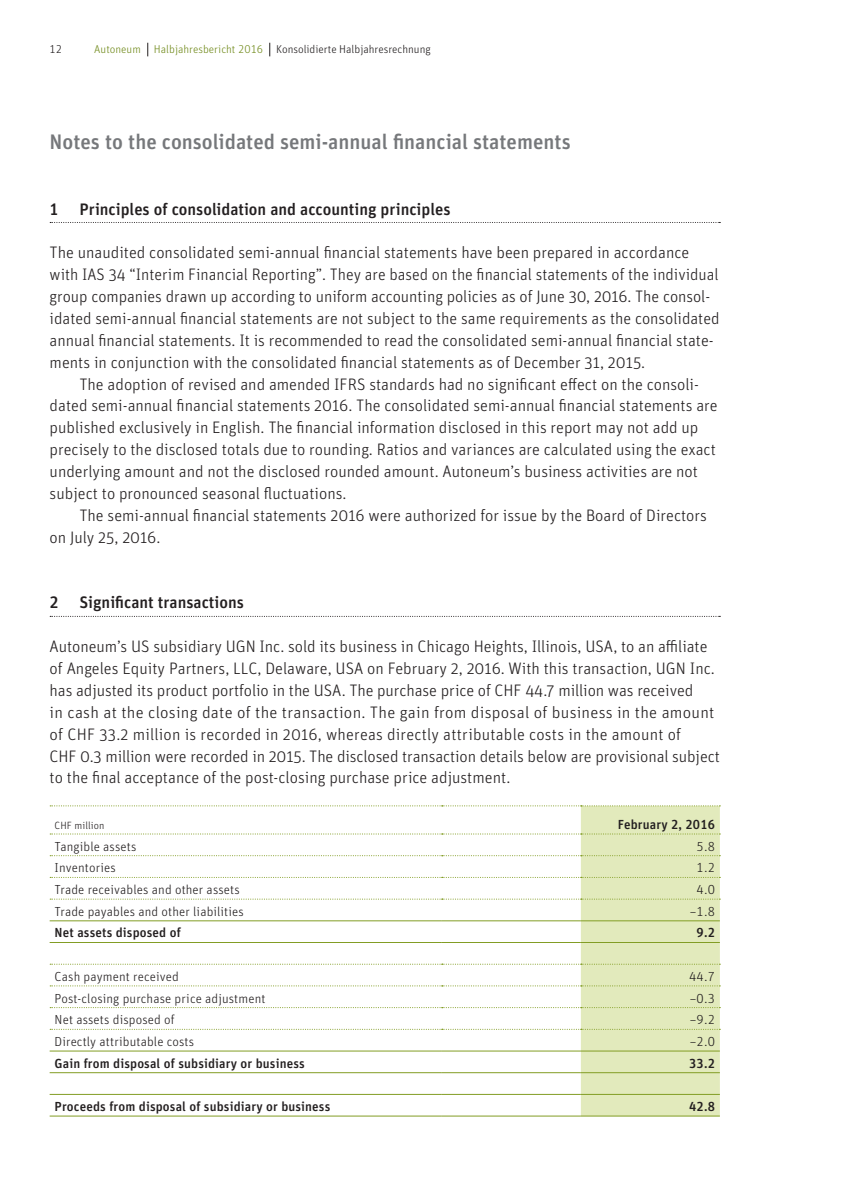
<style>
.page{position:relative;width:844px;height:1191px;background:#fff}
.page>*{position:absolute;margin:0;border:0;box-sizing:border-box;transform-origin:0 0}
.AUT_Titel{font:21px "Autoneum Unit OT Medium";color:#76787b}
.AUT_Notes_Fliesstext{font:16.62px/21.9px "Autoneum Unit OT Light";color:#231f20}
.AUT_Fliesstext_Zwisc{font:16.62px/21.9px "Autoneum Unit OT Light";color:#231f20}
.AUT_Notes_Header{font:16.62px "Autoneum Unit OT Medium";color:#231f20}
.DLINE{font:13.12px "Rieter Unit OT Light";letter-spacing:.01em;color:#231f20}
.LINE_BOLD{font:13.12px "Rieter Unit OT Medium";letter-spacing:.01em;color:#231f20}
.LINE{font:13.12px "Rieter Unit OT Light";letter-spacing:.01em;color:#231f20}
.HEADLINE{font:13.12px "Rieter Unit OT Medium";letter-spacing:.01em;color:#231f20}
.AUT_Rubrikentitel{font:11.38px "Autoneum Unit OT Light";color:#231f20}
.AUT_Seitenzahl{font:11.38px "Autoneum Unit OT Light";color:#231f20}
.HEADLINE-2{font:10.5px "Autoneum Unit OT Light";letter-spacing:.01em;color:#231f20}
.s1{color:#738c1f}
</style>
<div class="page">
<svg style="left:269px;top:43px;width:1px;height:13px"></svg>
<svg style="left:147px;top:43px;width:1px;height:13px"></svg>
<svg style="left:50px;top:222px;width:670px;height:1px"></svg>
<svg style="left:50px;top:616px;width:670px;height:1px"></svg>
<div style="left:580px;top:806px;width:139px;height:309px;background:#e2eabc"></div>
<svg style="left:50px;top:805px;width:670px;height:1px"></svg>
<svg style="left:50px;top:833px;width:670px;height:1px"></svg>
<svg style="left:50px;top:855px;width:670px;height:1px"></svg>
<svg style="left:50px;top:877px;width:670px;height:1px"></svg>
<svg style="left:50px;top:898px;width:670px;height:1px"></svg>
<svg style="left:50px;top:963px;width:670px;height:1px"></svg>
<svg style="left:50px;top:985px;width:670px;height:1px"></svg>
<svg style="left:50px;top:1007px;width:670px;height:1px"></svg>
<svg style="left:50px;top:1028px;width:670px;height:1px"></svg>
<hr style="left:50px;top:920px;width:391px;height:1px;background:#829d24">
<hr style="left:441px;top:920px;width:139px;height:1px;background:#829d24">
<hr style="left:580px;top:920px;width:139px;height:1px;background:#829d24">
<hr style="left:50px;top:942px;width:391px;height:1px;background:#829d24">
<hr style="left:441px;top:942px;width:139px;height:1px;background:#829d24">
<hr style="left:580px;top:942px;width:139px;height:1px;background:#829d24">
<hr style="left:50px;top:1050px;width:391px;height:1px;background:#829d24">
<hr style="left:441px;top:1050px;width:139px;height:1px;background:#829d24">
<hr style="left:580px;top:1050px;width:139px;height:1px;background:#829d24">
<hr style="left:50px;top:1072px;width:391px;height:1px;background:#829d24">
<hr style="left:441px;top:1072px;width:139px;height:1px;background:#829d24">
<hr style="left:580px;top:1072px;width:139px;height:1px;background:#829d24">
<hr style="left:50px;top:1094px;width:391px;height:1px;background:#829d24">
<hr style="left:441px;top:1094px;width:139px;height:1px;background:#829d24">
<hr style="left:580px;top:1094px;width:139px;height:1px;background:#829d24">
<hr style="left:50px;top:1115px;width:391px;height:1px;background:#829d24">
<hr style="left:441px;top:1115px;width:139px;height:1px;background:#829d24">
<hr style="left:580px;top:1115px;width:139px;height:1px;background:#829d24">
<p class="AUT_Seitenzahl" style="left:50px;top:43px;width:14px">12</p>
<p class="AUT_Rubrikentitel" style="left:94px;top:43px;width:338px"><span class="s1">Autoneum Halbjahresbericht 2016</span> Konsolidierte Halbjahresrechnung</p>
<p class="AUT_Titel" style="left:50px;top:128px;width:522px">Notes to the consolidated semi-annual financial statements</p>
<p class="AUT_Notes_Header" style="left:50px;top:198px;width:402px">1 Principles of consolidation and accounting principles</p>
<p class="AUT_Fliesstext_Zwisc" style="left:50px;top:242px;width:671px">The unaudited consolidated semi-annual financial statements have been prepared in accordance with IAS 34 “Interim Financial Reporting”. They are based on the financial statements of the individual group companies drawn up according to uniform accounting policies as of June 30, 2016. The consol&shy;idated semi-annual financial statements are not subject to the same requirements as the consolidated annual financial statements. It is recommended to read the consolidated semi-annual financial state&shy;ments in conjunction with the consolidated financial statements as of December 31, 2015.</p>
<p class="AUT_Notes_Fliesstext" style="left:50px;top:373px;width:669px;text-indent:30px">The adoption of revised and amended IFRS standards had no significant effect on the consoli&shy;dated semi-annual financial statements 2016. The consolidated semi-annual financial statements are published exclusively in English. The financial information disclosed in this report may not add up precisely to the disclosed totals due to rounding. Ratios and variances are calculated using the exact underlying amount and not the disclosed rounded amount. Autoneum’s business activities are not subject to pronounced seasonal fluctuations.</p>
<p class="AUT_Notes_Fliesstext" style="left:50px;top:504px;width:658px;text-indent:30px">The semi-annual financial statements 2016 were authorized for issue by the Board of Directors on July 25, 2016.</p>
<p class="AUT_Notes_Header" style="left:50px;top:592px;width:196px">2 Significant transactions</p>
<p class="AUT_Notes_Fliesstext" style="left:50px;top:636px;width:671px">Autoneum’s US subsidiary UGN Inc. sold its business in Chicago Heights, Illinois, USA, to an affiliate of Angeles Equity Partners, LLC, Delaware, USA on February 2, 2016. With this transaction, UGN Inc. has adjusted its product portfolio in the USA. The purchase price of CHF 44.7 million was received<br>in cash at the closing date of the transaction. The gain from disposal of business in the amount of CHF 33.2 million is recorded in 2016, whereas directly attributable costs in the amount of<br>CHF 0.3 million were recorded in 2015. The disclosed transaction details below are provisional subject to the final acceptance of the post-closing purchase price adjustment.</p>
<p class="HEADLINE-2" style="left:55px;top:819px;width:51px">CHF million</p>
<p class="HEADLINE" style="left:617px;top:816px;width:98px">February 2, 2016</p>
<p class="DLINE" style="left:55px;top:838px;width:83px">Tangible assets</p>
<p class="DLINE" style="left:696px;top:838px;width:20px">5.8</p>
<p class="DLINE" style="left:55px;top:860px;width:63px">Inventories</p>
<p class="DLINE" style="left:696px;top:860px;width:20px">1.2</p>
<p class="DLINE" style="left:55px;top:882px;width:187px">Trade receivables and other assets</p>
<p class="DLINE" style="left:696px;top:882px;width:20px">4.0</p>
<p class="LINE" style="left:55px;top:903px;width:191px">Trade payables and other liabilities</p>
<p class="LINE" style="left:689px;top:903px;width:27px">–1.8</p>
<p class="LINE_BOLD" style="left:55px;top:924px;width:128px">Net assets disposed of</p>
<p class="LINE_BOLD" style="left:696px;top:924px;width:20px">9.2</p>
<p class="DLINE" style="left:55px;top:968px;width:126px">Cash payment received</p>
<p class="DLINE" style="left:689px;top:968px;width:27px">44.7</p>
<p class="DLINE" style="left:55px;top:990px;width:212px">Post-closing purchase price adjustment</p>
<p class="DLINE" style="left:689px;top:990px;width:27px">–0.3</p>
<p class="DLINE" style="left:55px;top:1012px;width:122px">Net assets disposed of</p>
<p class="DLINE" style="left:689px;top:1012px;width:27px">–9.2</p>
<p class="LINE" style="left:55px;top:1033px;width:141px">Directly attributable costs</p>
<p class="LINE" style="left:689px;top:1033px;width:27px">–2.0</p>
<p class="LINE_BOLD" style="left:55px;top:1054px;width:251px">Gain from disposal of subsidiary or business</p>
<p class="LINE_BOLD" style="left:689px;top:1054px;width:27px">33.2</p>
<p class="LINE_BOLD" style="left:55px;top:1098px;width:277px">Proceeds from disposal of subsidiary or business</p>
<p class="LINE_BOLD" style="left:689px;top:1098px;width:27px">42.8</p>
</div>
